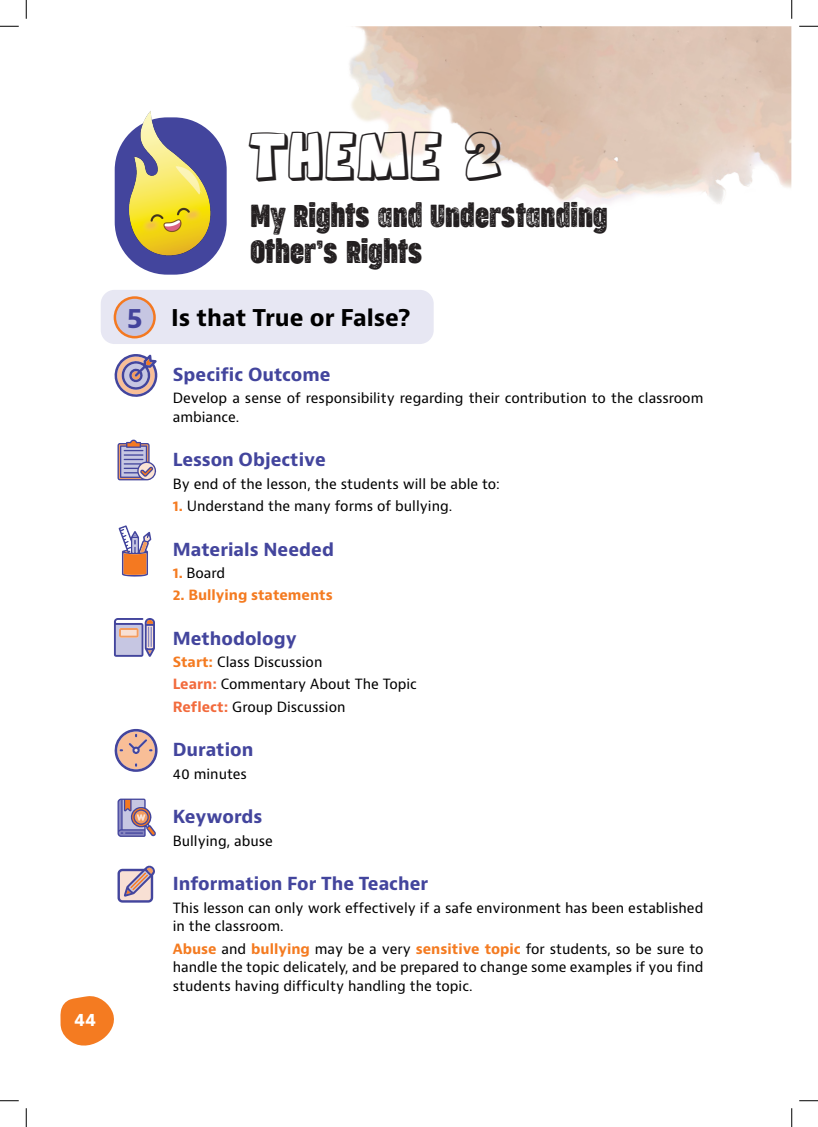
<style>
.page{position:relative;width:818px;height:1127px;background:#fff}
.page>*{position:absolute;margin:0;border:0;box-sizing:border-box;transform-origin:0 0}
.t1{font:45px "Agent Orange";color:#231f20}
.t2{font:30px "Cocogoose Compressed Trial Letter";color:#231f20}
.t3{font:700 27.5px "Bernino Sans";color:#44449c}
.t4{font:700 22.5px "Bernino Sans";color:#000}
.t5{font:700 17.5px "Bernino Sans";color:#43459d}
.t6{font:700 17.5px "Bernino Sans";color:#fff}
.t7{font:13.75px/18.8px "Bernino Sans";color:#000}
.t8{font:700 13.75px "Bernino Sans";color:#f47b21}
.s1{font-weight:700;color:#f47b21}
.s2{font-weight:700;color:#f26b3d}
</style>
<div class="page">
<svg style="left:60px;top:996px;width:54px;height:50px"></svg>
<div style="left:101px;top:290px;width:333px;height:54px;background:#e7e7f3;border-radius:14px"></div>
<img style="left:349px;top:26px;width:442px;height:179px">
<div style="left:115px;top:117px;width:112px;height:157px;background:#43459d;border-radius:53px"></div>
<img style="left:122px;top:111px;width:96px;height:151px">
<div style="left:115px;top:297px;width:40px;height:40px;background:#c6c6e2;border-radius:50%"></div>
<div style="left:114px;top:296px;width:42px;height:42px;border:2px solid #f47921;border-radius:50%"></div>
<svg style="left:117px;top:439px;width:40px;height:41px"></svg>
<svg style="left:118px;top:525px;width:33px;height:51px"></svg>
<svg style="left:114px;top:618px;width:41px;height:38px;background:#afa6c4"></svg>
<svg style="left:114px;top:729px;width:43px;height:42px"></svg>
<svg style="left:118px;top:798px;width:38px;height:39px"></svg>
<svg style="left:114px;top:354px;width:43px;height:43px"></svg>
<svg style="left:117px;top:865px;width:38px;height:37px"></svg>
<svg style="left:0;top:25px;width:19px;height:2px"></svg>
<svg style="left:799px;top:25px;width:19px;height:2px"></svg>
<svg style="left:0;top:1100px;width:19px;height:1px"></svg>
<svg style="left:799px;top:1100px;width:19px;height:1px"></svg>
<svg style="left:25px;top:0;width:2px;height:19px"></svg>
<svg style="left:25px;top:1108px;width:2px;height:18px"></svg>
<svg style="left:791px;top:0;width:1px;height:19px"></svg>
<svg style="left:791px;top:1108px;width:1px;height:18px"></svg>
<p class="t6" style="left:74px;top:1007px;width:24px">44</p>
<p class="t3" style="left:127px;top:300px;width:17px">5</p>
<p class="t1" style="left:251px;top:131px;width:255px">THEME 2</p>
<p class="t2" style="left:251px;top:196px;width:359px">My Rights and Understanding</p>
<p class="t2" style="left:251px;top:232px;width:174px">Other’s Rights</p>
<p class="t4" style="left:171px;top:303px;width:241px">Is that True or False?</p>
<p class="t5" style="left:173px;top:363px;width:159px">Specific Outcome</p>
<p class="t7" style="left:173px;top:389px;width:532px">Develop a sense of responsibility regarding their contribution to the classroom ambiance.</p>
<p class="t5" style="left:173px;top:448px;width:155px">Lesson Objective</p>
<p class="t7" style="left:173px;top:474px;width:329px">By end of the lesson, the students will be able to:</p>
<p class="t7" style="left:173px;top:496px;width:281px"><span class="s1">1.</span> Understand the many forms of bullying.</p>
<p class="t5" style="left:173px;top:537px;width:163px">Materials Needed</p>
<p class="t7" style="left:173px;top:563px;width:54px"><span class="s1">1.</span> Board</p>
<p class="t8" style="left:173px;top:586px;width:162px">2. Bullying statements</p>
<p class="t5" style="left:173px;top:627px;width:125px">Methodology</p>
<p class="t7" style="left:173px;top:653px;width:151px"><span class="s1">Start:</span> Class Discussion</p>
<p class="t7" style="left:173px;top:675px;width:246px"><span class="s2">Learn:</span> Commentary About The Topic</p>
<p class="t7" style="left:173px;top:697px;width:174px"><span class="s2">Reflect:</span> Group Discussion</p>
<p class="t5" style="left:173px;top:738px;width:82px">Duration</p>
<p class="t7" style="left:173px;top:764px;width:76px">40 minutes</p>
<p class="t5" style="left:173px;top:805px;width:91px">Keywords</p>
<p class="t7" style="left:173px;top:831px;width:102px">Bullying, abuse</p>
<p class="t5" style="left:173px;top:872px;width:257px">Information For The Teacher</p>
<p class="t7" style="left:173px;top:898px;width:532px">This lesson can only work effectively if a safe environment has been established in the classroom.</p>
<p class="t7" style="left:173px;top:939px;width:532px;text-align:justify"><span class="s1">Abuse</span> and <span class="s1">bullying</span> may be a very <span class="s1">sensitive topic</span> for students, so be sure to handle the topic delicately, and be prepared to change some examples if you find students having difficulty handling the topic.</p>
</div>
